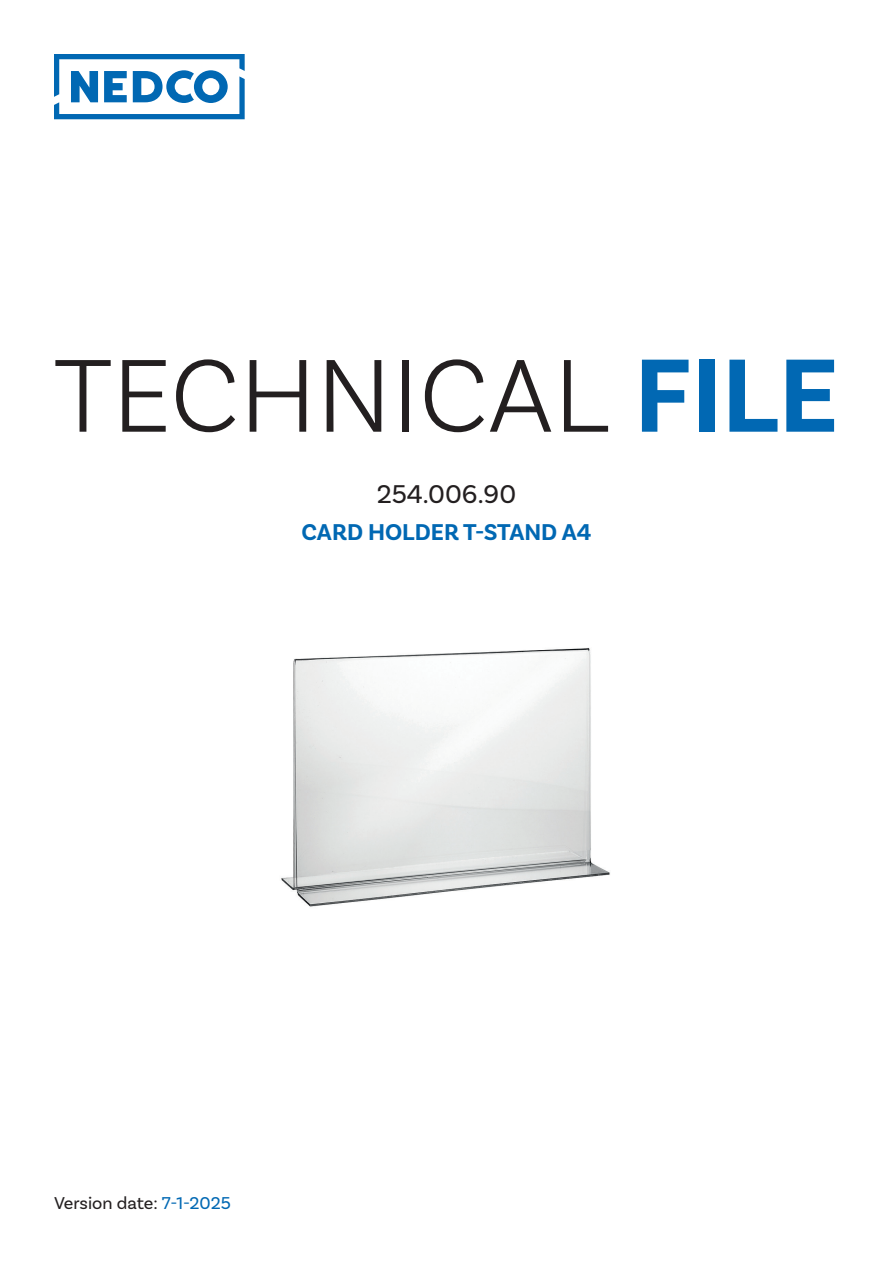
<style>
.page{position:relative;width:893px;height:1263px;background:#fff}
.page>*{position:absolute;margin:0;border:0;box-sizing:border-box;transform-origin:0 0}
.t1{font:300 109.2px "Basic Sans";color:#231f20}
.No_Spacing{font:27px "Basic Sans";color:#231f20}
.No_Spacing-2{font:700 24px "Basic Sans";color:#0168b3}
.No_Spacing-3{font:18px "Basic Sans";color:#231f20}
.s1{font-weight:700;color:#0168b3}
.s2{color:#0168b3}
</style>
<div class="page">
<svg style="left:54px;top:54px;width:191px;height:65px"></svg>
<img style="left:281px;top:647px;width:329px;height:260px">
<p class="t1" style="left:54px;top:330px;width:786px">TECHNICAL <span class="s1">FILE</span></p>
<p class="No_Spacing" style="left:377px;top:478px;width:141px">254.006.90</p>
<p class="No_Spacing-2" style="left:302px;top:518px;width:291px">CARD HOLDER T-STAND A4</p>
<p class="No_Spacing-3" style="left:54px;top:1192px;width:178px">Version date: <span class="s2">7-1-2025</span></p>
</div>
